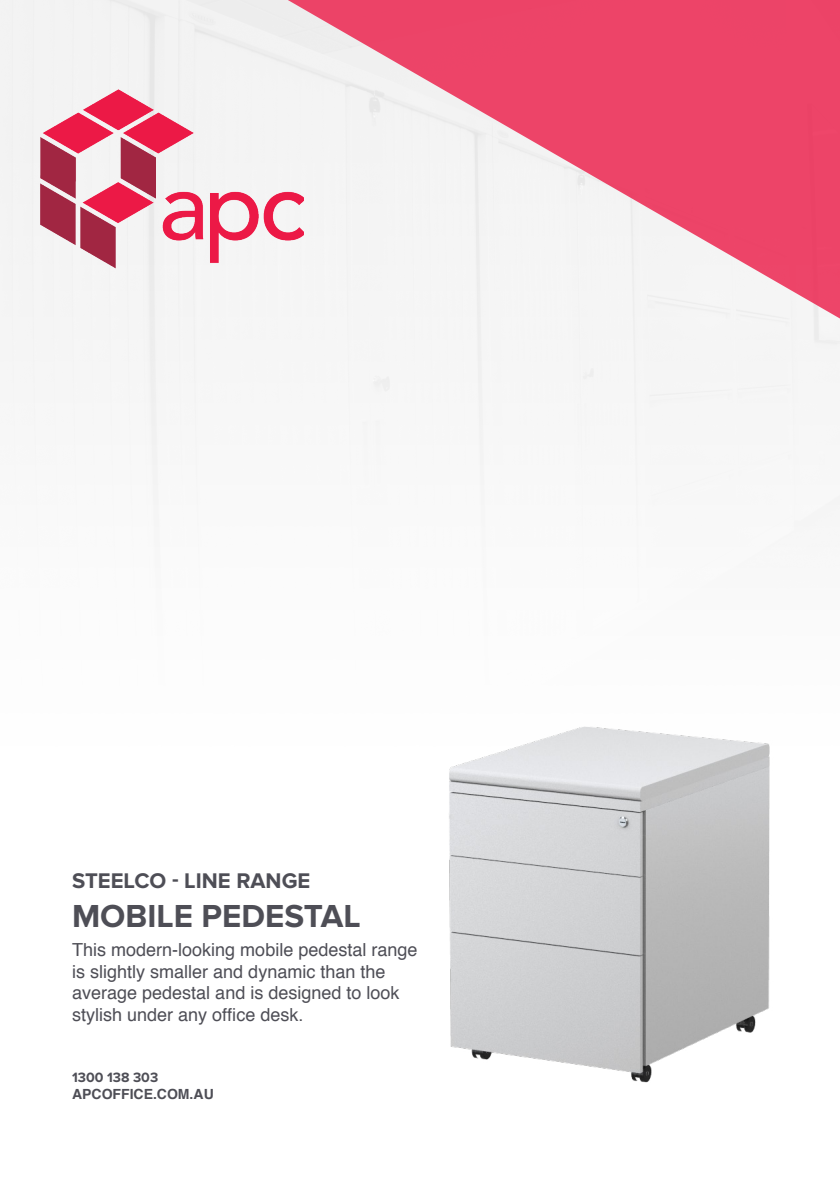
<style>
.page{position:relative;width:840px;height:1191px;background:#fff}
.page>*{position:absolute;margin:0;border:0;box-sizing:border-box;transform-origin:0 0}
.t1{font:700 33px "Proxima Nova";color:#4e4e56}
.t2{font:700 22px "Proxima Nova";color:#4e4e56}
.t3{font:18px/21.6px "Helvetica";color:#4e4e56}
.t4{font:700 14px/16.8px "Helvetica";color:#4e4e56}
.s1{font-family:"Proxima Nova"}
</style>
<div class="page">
<img style="left:387px;top:331px;width:452px;height:752px">
<svg style="left:157px;top:0;width:682px;height:331px;fill:#efeeee"></svg>
<img style="left:22px;top:72px;width:281px;height:248px">
<p class="t2" style="left:72px;top:867px;width:240px">STEELCO - LINE RANGE</p>
<p class="t1" style="left:72px;top:897px;width:290px">MOBILE PEDESTAL</p>
<p class="t3" style="left:72px;top:939px;width:347px">This modern-looking mobile pedestal range is slightly smaller and dynamic than the average pedestal and is designed to look stylish under any office desk.</p>
<p class="t4" style="left:72px;top:1069px;width:143px"><span class="s1">1300 138 303<br></span>APCOFFICE.COM.AU</p>
</div>
